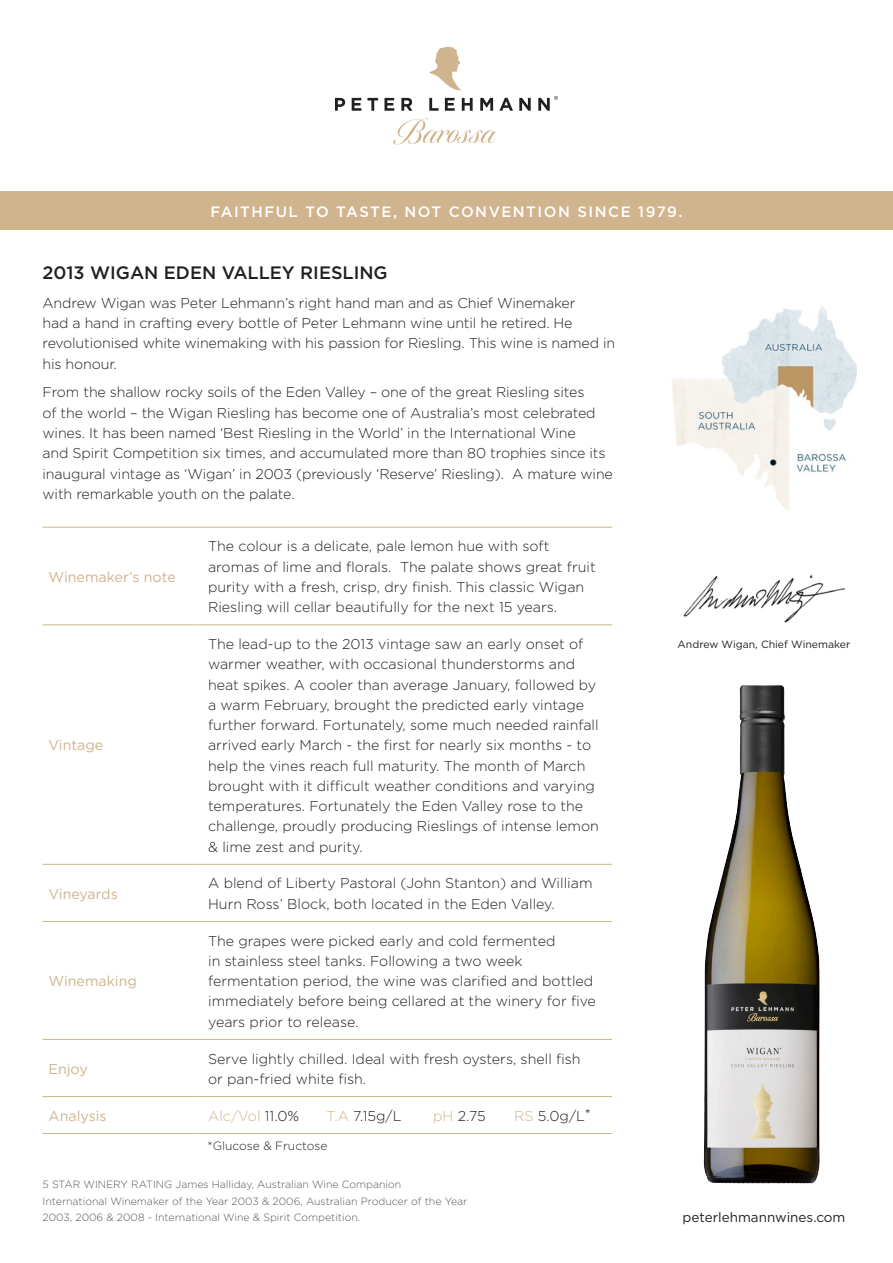
<style>
.page{position:relative;width:893px;height:1263px;background:#fff}
.page>*{position:absolute;margin:0;border:0;box-sizing:border-box;transform-origin:0 0}
.t1{font:500 18px "Gotham";color:#231f20}
.t2{font:500 15px "Gotham";letter-spacing:.1em;color:#fff}
.t3{font:300 14.25px/20.2px "Gotham";color:#231f20}
.t4{font:14.25px "Gotham";color:#d0b48e}
.t5{font:300 14.25px "Gotham";color:#d0b48e}
.t6{font:13.5px "Gotham";color:#231f20}
.t7{font:300 12px "Gotham";color:#231f20}
.t8{font:300 10.5px/16.5px "Gotham";color:#57585a}
.t9{font:10.5px "Gotham";color:#231f20}
.s1{color:#231f20}
.s2{color:#d0b48e}
</style>
<div class="page">
<div style="left:0;top:191px;width:893px;height:39px;background:#d0b48e"></div>
<img style="left:672px;top:307px;width:184px;height:204px">
<svg style="left:335px;top:98px;width:10px;height:13px"></svg>
<svg style="left:352px;top:98px;width:9px;height:13px"></svg>
<svg style="left:367px;top:98px;width:11px;height:13px"></svg>
<svg style="left:384px;top:98px;width:10px;height:13px"></svg>
<svg style="left:401px;top:98px;width:11px;height:13px"></svg>
<svg style="left:429px;top:98px;width:9px;height:13px"></svg>
<svg style="left:445px;top:98px;width:10px;height:13px"></svg>
<svg style="left:462px;top:98px;width:11px;height:13px"></svg>
<svg style="left:480px;top:98px;width:13px;height:13px"></svg>
<svg style="left:499px;top:98px;width:14px;height:13px"></svg>
<svg style="left:519px;top:98px;width:12px;height:13px"></svg>
<svg style="left:393px;top:118px;width:103px;height:27px"></svg>
<svg style="left:429px;top:47px;width:32px;height:44px"></svg>
<svg style="left:538px;top:96px;width:20px;height:15px"></svg>
<img style="left:684px;top:574px;width:160px;height:49px">
<hr style="left:43px;top:1133px;width:152px;height:1px;background:#d0b48e">
<hr style="left:195px;top:1133px;width:417px;height:1px;background:#d0b48e">
<hr style="left:43px;top:527px;width:152px;height:1px;background:#d0b48e">
<hr style="left:195px;top:527px;width:417px;height:1px;background:#d0b48e">
<hr style="left:43px;top:625px;width:152px;height:1px;background:#d0b48e">
<hr style="left:195px;top:625px;width:417px;height:1px;background:#d0b48e">
<hr style="left:43px;top:864px;width:152px;height:1px;background:#d0b48e">
<hr style="left:195px;top:864px;width:417px;height:1px;background:#d0b48e">
<hr style="left:43px;top:921px;width:152px;height:1px;background:#d0b48e">
<hr style="left:195px;top:921px;width:417px;height:1px;background:#d0b48e">
<hr style="left:43px;top:1039px;width:152px;height:1px;background:#d0b48e">
<hr style="left:195px;top:1039px;width:417px;height:1px;background:#d0b48e">
<hr style="left:43px;top:1096px;width:152px;height:1px;background:#d0b48e">
<hr style="left:195px;top:1096px;width:417px;height:1px;background:#d0b48e">
<img style="left:703px;top:685px;width:117px;height:498px">
<p class="t2" style="left:211px;top:201px;width:473px">FAITHFUL TO TASTE, NOT CONVENTION SINCE 1979.</p>
<p class="t1" style="left:43px;top:261px;width:347px">2013 WIGAN EDEN VALLEY RIESLING</p>
<p class="t3" style="left:43px;top:292px;width:574px">Andrew Wigan was Peter Lehmann’s right hand man and as Chief Winemaker<br>had a hand in crafting every bottle of Peter Lehmann wine until he retired. He revolutionised white winemaking with his passion for Riesling. This wine is named in his honour.</p>
<p class="t3" style="left:43px;top:382px;width:572px">From the shallow rocky soils of the Eden Valley – one of the great Riesling sites<br>of the world – the Wigan Riesling has become one of Australia’s most celebrated wines. It has been named ‘Best Riesling in the World’ in the International Wine<br>and Spirit Competition six times, and accumulated more than 80 trophies since its inaugural vintage as ‘Wigan’ in 2003 (previously ‘Reserve’ Riesling). A mature wine with remarkable youth on the palate.</p>
<p class="t4" style="left:49px;top:568px;width:129px">Winemaker’s note</p>
<p class="t4" style="left:49px;top:736px;width:56px">Vintage</p>
<p class="t3" style="left:208px;top:536px;width:389px">The colour is a delicate, pale lemon hue with soft aromas of lime and florals. The palate shows great fruit purity with a fresh, crisp, dry finish. This classic Wigan Riesling will cellar beautifully for the next 15 years.</p>
<p class="t3" style="left:208px;top:633px;width:392px">The lead-up to the 2013 vintage saw an early onset of warmer weather, with occasional thunderstorms and heat spikes. A cooler than average January, followed by a warm February, brought the predicted early vintage further forward. Fortunately, some much needed rainfall arrived early March - the first for nearly six months - to help the vines reach full maturity. The month of March brought with it difficult weather conditions and varying temperatures. Fortunately the Eden Valley rose to the challenge, proudly producing Rieslings of intense lemon &amp; lime zest and purity.</p>
<p class="t4" style="left:49px;top:884px;width:71px">Vineyards</p>
<p class="t3" style="left:208px;top:873px;width:386px">A blend of Liberty Pastoral (John Stanton) and William<br>Hurn Ross’ Block, both located in the Eden Valley.</p>
<p class="t4" style="left:49px;top:972px;width:90px">Winemaking</p>
<p class="t3" style="left:208px;top:930px;width:389px">The grapes were picked early and cold fermented<br>in stainless steel tanks. Following a two week fermentation period, the wine was clarified and bottled immediately before being cellared at the winery for five years prior to release.</p>
<p class="t4" style="left:49px;top:1059px;width:41px">Enjoy</p>
<p class="t3" style="left:208px;top:1048px;width:374px">Serve lightly chilled. Ideal with fresh oysters, shell fish or pan-fried white fish.</p>
<p class="t4" style="left:49px;top:1106px;width:60px">Analysis</p>
<p class="t5" style="left:208px;top:1107px;width:93px">Alc/Vol <span class="s1">11.0%</span></p>
<p class="t3" style="left:327px;top:1105px;width:76px"><span class="s2">T.A</span> 7.15g/L</p>
<p class="t3" style="left:433px;top:1105px;width:54px"><span class="s2">pH</span> 2.75</p>
<p class="t3" style="left:514px;top:1105px;width:78px"><span class="s2">RS</span> 5.0g/L*</p>
<p class="t7" style="left:207px;top:1138px;width:121px">*Glucose &amp; Fructose</p>
<p class="t8" style="left:43px;top:1176px;width:426px">5 STAR WINERY RATING James Halliday, Australian Wine Companion<br>International Winemaker of the Year 2003 &amp; 2006, Australian Producer of the Year<br>2003, 2006 &amp; 2008 - International Wine &amp; Spirit Competition.</p>
<p class="t9" style="left:678px;top:638px;width:174px">Andrew Wigan, Chief Winemaker</p>
<p class="t6" style="left:682px;top:1209px;width:164px">peterlehmannwines.com</p>
</div>
